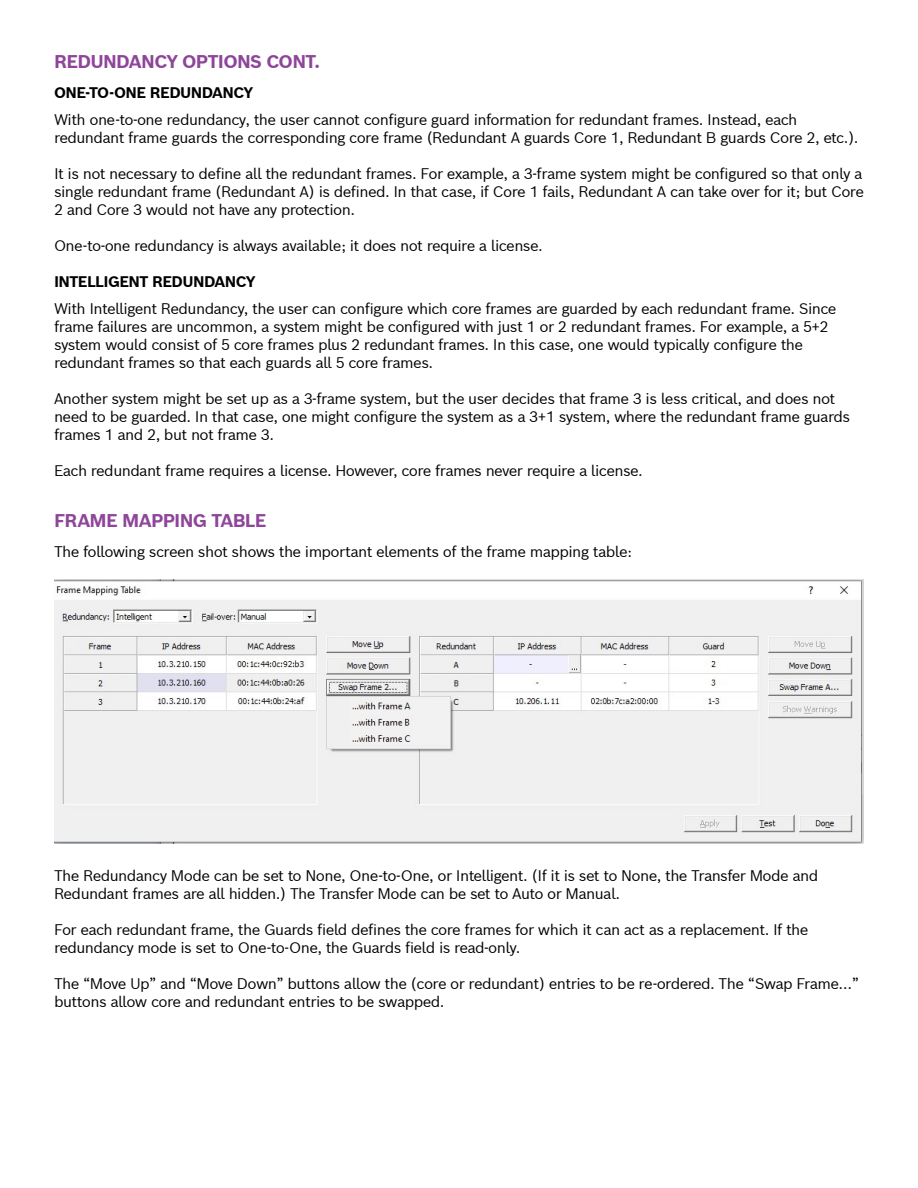
<style>
.page{position:relative;width:918px;height:1188px;background:#fff}
.page>*{position:absolute;margin:0;border:0;box-sizing:border-box;transform-origin:0 0}
.t1{font:700 18px "Bosch Sans";letter-spacing:-.04em;color:#8e459a}
.t2{font:15px/18px "Bosch Sans";letter-spacing:-.04em;color:#000}
.t3{font:700 15px "Bosch Sans";letter-spacing:-.04em;color:#000}
</style>
<div class="page">
<img style="left:54px;top:579px;width:810px;height:264px">
<p class="t1" style="left:54px;top:50px;width:268px">REDUNDANCY OPTIONS CONT.</p>
<p class="t3" style="left:54px;top:83px;width:200px">ONE-TO-ONE REDUNDANCY</p>
<p class="t2" style="left:54px;top:110px;width:806px">With one-to-one redundancy, the user cannot configure guard information for redundant frames. Instead, each redundant frame guards the corresponding core frame (Redundant A guards Core 1, Redundant B guards Core 2, etc.).</p>
<p class="t2" style="left:54px;top:164px;width:812px;text-align:justify">It is not necessary to define all the redundant frames. For example, a 3-frame system might be configured so that only a single redundant frame (Redundant A) is defined. In that case, if Core 1 fails, Redundant A can take over for it; but Core 2 and Core 3 would not have any protection.</p>
<p class="t2" style="left:54px;top:236px;width:490px">One-to-one redundancy is always available; it does not require a license.</p>
<p class="t3" style="left:54px;top:272px;width:203px">INTELLIGENT REDUNDANCY</p>
<p class="t2" style="left:54px;top:299px;width:784px">With Intelligent Redundancy, the user can configure which core frames are guarded by each redundant frame. Since frame failures are uncommon, a system might be configured with just 1 or 2 redundant frames. For example, a 5+2 system would consist of 5 core frames plus 2 redundant frames. In this case, one would typically configure the redundant frames so that each guards all 5 core frames.</p>
<p class="t2" style="left:54px;top:389px;width:798px">Another system might be set up as a 3-frame system, but the user decides that frame 3 is less critical, and does not need to be guarded. In that case, one might configure the system as a 3+1 system, where the redundant frame guards frames 1 and 2, but not frame 3.</p>
<p class="t2" style="left:54px;top:461px;width:590px">Each redundant frame requires a license. However, core frames never require a license.</p>
<p class="t1" style="left:54px;top:508px;width:214px">FRAME MAPPING TABLE</p>
<p class="t2" style="left:54px;top:542px;width:580px">The following screen shot shows the important elements of the frame mapping table:</p>
<p class="t2" style="left:54px;top:866px;width:766px">The Redundancy Mode can be set to None, One-to-One, or Intelligent. (If it is set to None, the Transfer Mode and<br>Redundant frames are all hidden.) The Transfer Mode can be set to Auto or Manual.</p>
<p class="t2" style="left:54px;top:920px;width:756px">For each redundant frame, the Guards field defines the core frames for which it can act as a replacement. If the redundancy mode is set to One-to-One, the Guards field is read-only.</p>
<p class="t2" style="left:54px;top:974px;width:807px">The “Move Up” and “Move Down” buttons allow the (core or redundant) entries to be re-ordered. The “Swap Frame…” buttons allow core and redundant entries to be swapped.</p>
</div>
